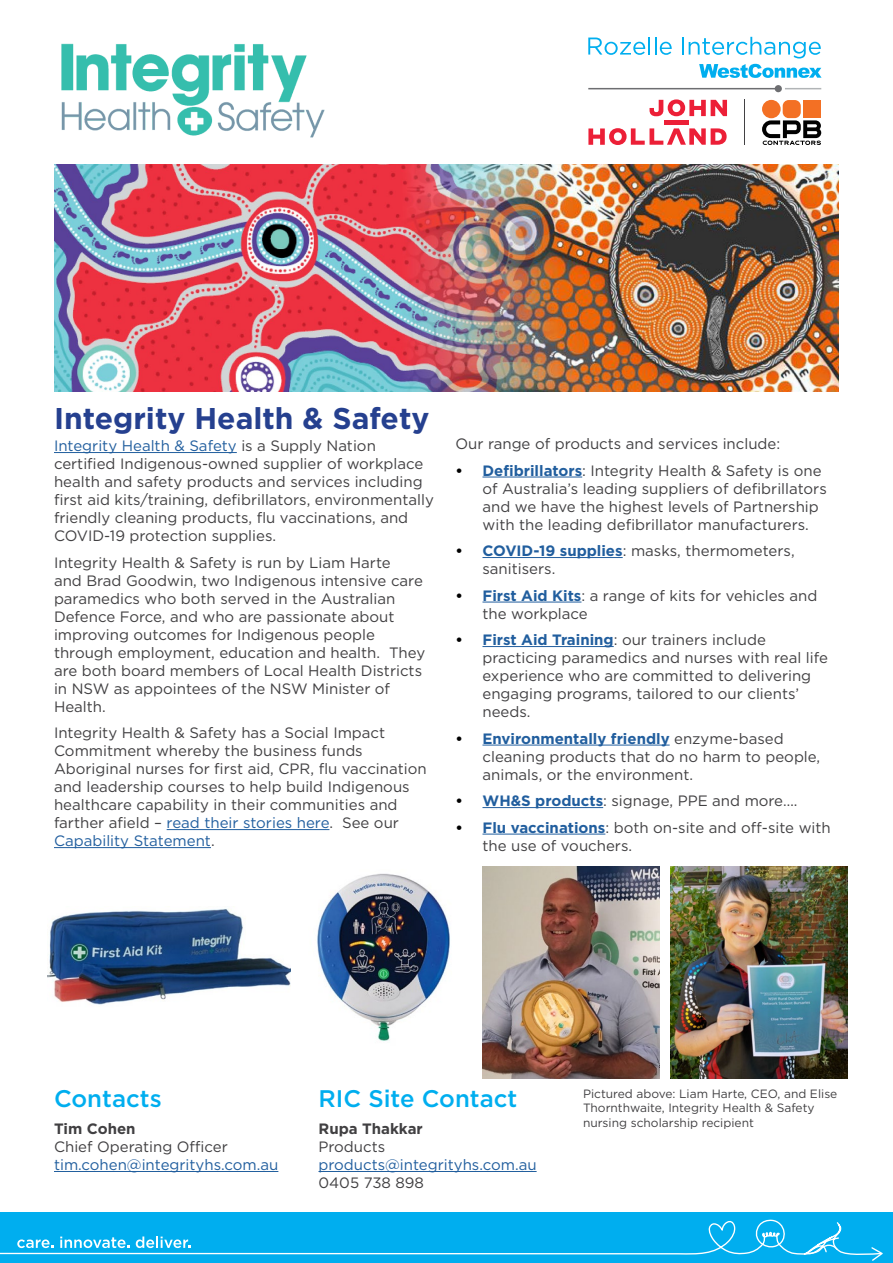
<style>
.page{position:relative;width:893px;height:1263px;background:#fff}
.page>*{position:absolute;margin:0;border:0;box-sizing:border-box;transform-origin:0 0}
.t1{font:700 30px "Gotham";color:#25408f}
.t2{font:500 24px "Gotham";color:#00aeef}
.t3{font:15px/18px "Gotham";color:#414042}
.t4{font:15px "Gotham";color:#215e9e}
.t5{font:700 15px "Gotham";color:#414042}
.t6{font:12px/14.4px "Gotham";color:#414042}
.s1{color:#215e9e}
.s2{font-weight:700;color:#000}
.s3{font-weight:700;color:#215e9e}
</style>
<div class="page">
<hr style="left:54px;top:452px;width:183px;height:1px;background:#215e9e">
<hr style="left:167px;top:829px;width:162px;height:1px;background:#215e9e">
<hr style="left:54px;top:847px;width:157px;height:1px;background:#215e9e">
<hr style="left:482px;top:477px;width:100px;height:1px;background:#215e9e">
<hr style="left:482px;top:557px;width:141px;height:1px;background:#215e9e">
<hr style="left:482px;top:602px;width:99px;height:1px;background:#215e9e">
<hr style="left:482px;top:646px;width:132px;height:1px;background:#215e9e">
<hr style="left:482px;top:745px;width:188px;height:1px;background:#215e9e">
<hr style="left:482px;top:807px;width:121px;height:1px;background:#215e9e">
<hr style="left:482px;top:834px;width:123px;height:1px;background:#215e9e">
<hr style="left:54px;top:1171px;width:224px;height:1px;background:#215e9e">
<hr style="left:318px;top:1171px;width:219px;height:1px;background:#215e9e">
<svg style="left:588px;top:37px;width:84px;height:18px"></svg>
<svg style="left:682px;top:37px;width:139px;height:41px"></svg>
<svg style="left:785px;top:88px;width:36px;height:1px"></svg>
<svg style="left:588px;top:88px;width:187px;height:1px"></svg>
<div style="left:775px;top:85px;width:7px;height:7px;background:#6d6e71;border-radius:50%"></div>
<div style="left:803px;top:100px;width:18px;height:18px;background:#f37024"></div>
<div style="left:783px;top:100px;width:18px;height:18px;background:#f37024;border-radius:6px"></div>
<div style="left:762px;top:100px;width:19px;height:18px;background:#f37024;border-radius:50%"></div>
<svg style="left:762px;top:120px;width:59px;height:25px"></svg>
<svg style="left:588px;top:128px;width:139px;height:17px"></svg>
<svg style="left:649px;top:99px;width:78px;height:17px"></svg>
<hr style="left:664px;top:120px;width:25px;height:4px;background:#ec1f37">
<hr style="left:745px;top:100px;width:1px;height:45px;background:#424143">
<div style="left:0;top:1212px;width:893px;height:51px;background:#00aeef"></div>
<svg style="left:0;top:1219px;width:883px;height:42px"></svg>
<img style="left:54px;top:164px;width:785px;height:227px">
<img style="left:61px;top:43px;width:264px;height:95px">
<img style="left:482px;top:866px;width:177px;height:212px">
<img style="left:671px;top:866px;width:177px;height:212px">
<img style="left:47px;top:909px;width:243px;height:96px">
<img style="left:317px;top:873px;width:133px;height:168px">
<h1 class="t1" style="left:54px;top:398px;width:377px">Integrity Health &amp; Safety</h1>
<p class="t3" style="left:54px;top:436px;width:381px"><span class="s1">Integrity Health &amp; Safety</span> is a Supply Nation certified Indigenous-owned supplier of workplace health and safety products and services including first aid kits/training, defibrillators, environmentally friendly cleaning products, flu vaccinations, and COVID-19 protection supplies.</p>
<p class="t3" style="left:54px;top:553px;width:373px">Integrity Health &amp; Safety is run by Liam Harte<br>and Brad Goodwin, two Indigenous intensive care paramedics who both served in the Australian Defence Force, and who are passionate about improving outcomes for Indigenous people through employment, education and health. They are both board members of Local Health Districts in NSW as appointees of the NSW Minister of Health.</p>
<p class="t3" style="left:54px;top:723px;width:374px">Integrity Health &amp; Safety has a Social Impact Commitment whereby the business funds Aboriginal nurses for first aid, CPR, flu vaccination and leadership courses to help build Indigenous healthcare capability in their communities and farther afield – <span class="s1">read their stories here</span>. See our <span class="s1">Capability Statement</span>.</p>
<p class="t3" style="left:455px;top:434px;width:326px">Our range of products and services include:</p>
<p class="t3" style="left:482px;top:461px;width:346px;text-indent:-27px"><span class="s2">•</span> <span class="s3">Defibrillators</span>: Integrity Health &amp; Safety is one of Australia’s leading suppliers of defibrillators and we have the highest levels of Partnership with the leading defibrillator manufacturers.</p>
<p class="t3" style="left:482px;top:541px;width:314px;text-indent:-27px"><span class="s2">•</span> <span class="s3">COVID-19 supplies</span>: masks, thermometers, sanitisers.</p>
<p class="t3" style="left:482px;top:586px;width:336px;text-indent:-27px"><span class="s2">•</span> <span class="s3">First Aid Kits</span>: a range of kits for vehicles and the workplace</p>
<p class="t3" style="left:482px;top:630px;width:347px;text-indent:-27px"><span class="s2">•</span> <span class="s3">First Aid Training</span>: our trainers include practicing paramedics and nurses with real life experience who are committed to delivering engaging programs, tailored to our clients’ needs.</p>
<p class="t3" style="left:482px;top:729px;width:339px;text-indent:-27px"><span class="s2">•</span> <span class="s3">Environmentally friendly</span> enzyme-based cleaning products that do no harm to people, animals, or the environment.</p>
<p class="t3" style="left:455px;top:791px;width:344px"><span class="s2">•</span> <span class="s3">WH&amp;S products</span>: signage, PPE and more….</p>
<p class="t3" style="left:482px;top:818px;width:350px;text-indent:-27px"><span class="s2">•</span> <span class="s3">Flu vaccinations</span>: both on-site and off-site with the use of vouchers.</p>
<h2 class="t2" style="left:54px;top:1083px;width:109px">Contacts</h2>
<p class="t5" style="left:54px;top:1119px;width:83px">Tim Cohen</p>
<p class="t3" style="left:54px;top:1137px;width:175px">Chief Operating Officer</p>
<p class="t4" style="left:54px;top:1155px;width:226px">tim.cohen@integrityhs.com.au</p>
<h2 class="t2" style="left:318px;top:1083px;width:200px">RIC Site Contact</h2>
<p class="t5" style="left:318px;top:1119px;width:106px">Rupa Thakkar</p>
<p class="t3" style="left:318px;top:1137px;width:68px">Products</p>
<p class="t4" style="left:318px;top:1155px;width:220px">products@integrityhs.com.au</p>
<p class="t3" style="left:318px;top:1173px;width:107px">0405 738 898</p>
<p class="t6" style="left:583px;top:1086px;width:256px">Pictured above: Liam Harte, CEO, and Elise<br>Thornthwaite, Integrity Health &amp; Safety nursing scholarship recipient</p>
</div>
